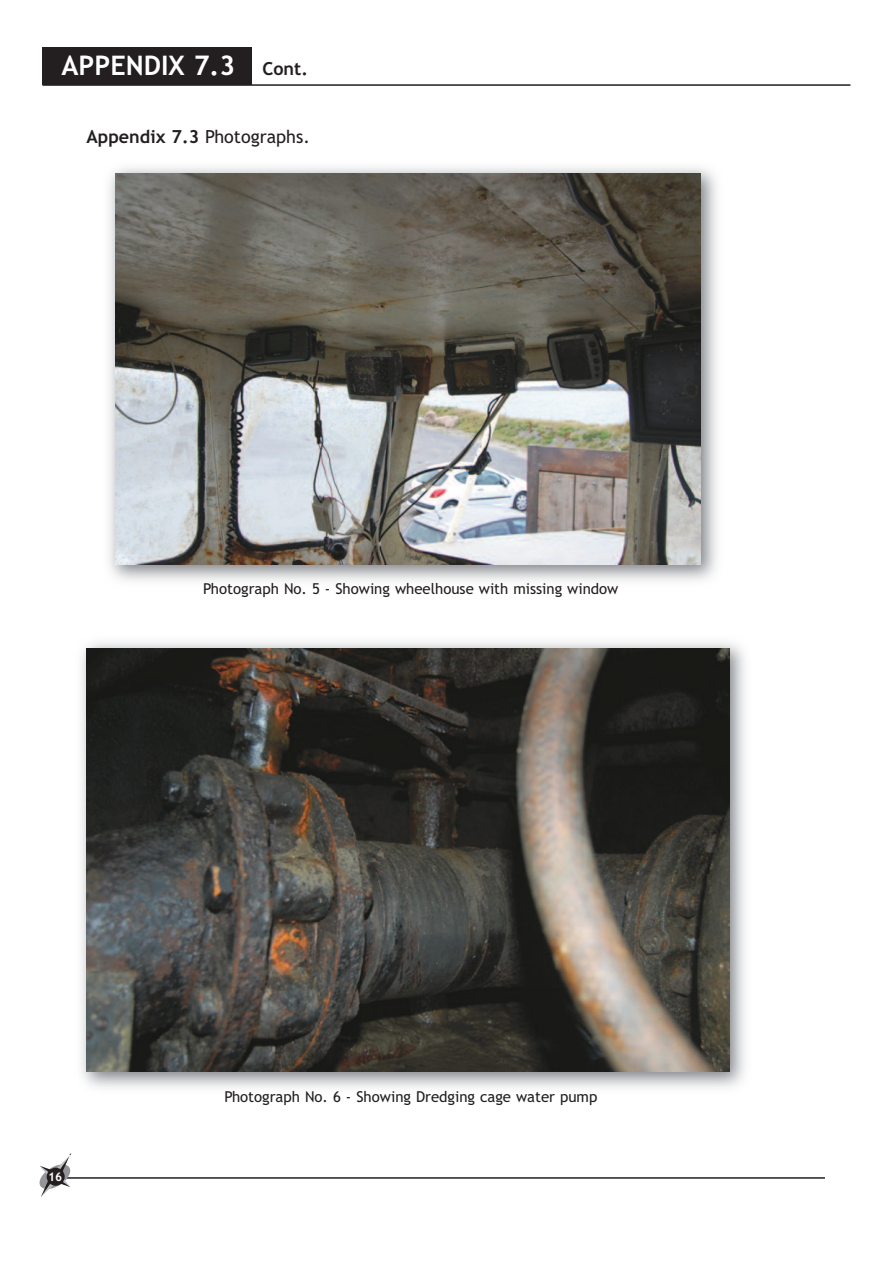
<style>
.page{position:relative;width:893px;height:1263px;background:#fff}
.page>*{position:absolute;margin:0;border:0;box-sizing:border-box;transform-origin:0 0}
.t1{font:700 27px "Trebuchet MS";color:#fff}
.t2{font:18px "Trebuchet MS";color:#231f20}
.t3{font:700 18px "Trebuchet MS";color:#231f20}
.t4{font:15px "Trebuchet MS";color:#231f20}
.t5{font:700 12px "Trebuchet MS";color:#fff}
.s1{font-weight:700}
</style>
<div class="page">
<img style="left:109px;top:167px;width:608px;height:414px">
<img style="left:116px;top:174px;width:585px;height:391px">
<img style="left:81px;top:642px;width:664px;height:446px">
<img style="left:87px;top:649px;width:642px;height:422px">
<hr style="left:43px;top:1177px;width:782px;height:2px;background:#231f20">
<hr style="left:43px;top:84px;width:807px;height:2px;background:#231f20">
<div style="left:43px;top:47px;width:209px;height:38px;background:#231f20"></div>
<svg style="left:39px;top:1153px;width:33px;height:44px"></svg>
<div style="left:47px;top:1168px;width:18px;height:18px;background:#231f20;border-radius:50%"></div>
<h1 class="t1" style="left:62px;top:50px;width:175px">APPENDIX 7.3</h1>
<p class="t3" style="left:262px;top:58px;width:47px">Cont.</p>
<p class="t2" style="left:87px;top:126px;width:225px"><span class="s1">Appendix 7.3</span> Photographs.</p>
<p class="t4" style="left:203px;top:580px;width:417px">Photograph No. 5 - Showing wheelhouse with missing window</p>
<p class="t5" style="left:48px;top:1170px;width:16px">16</p>
<p class="t4" style="left:224px;top:1088px;width:375px">Photograph No. 6 - Showing Dredging cage water pump</p>
</div>
